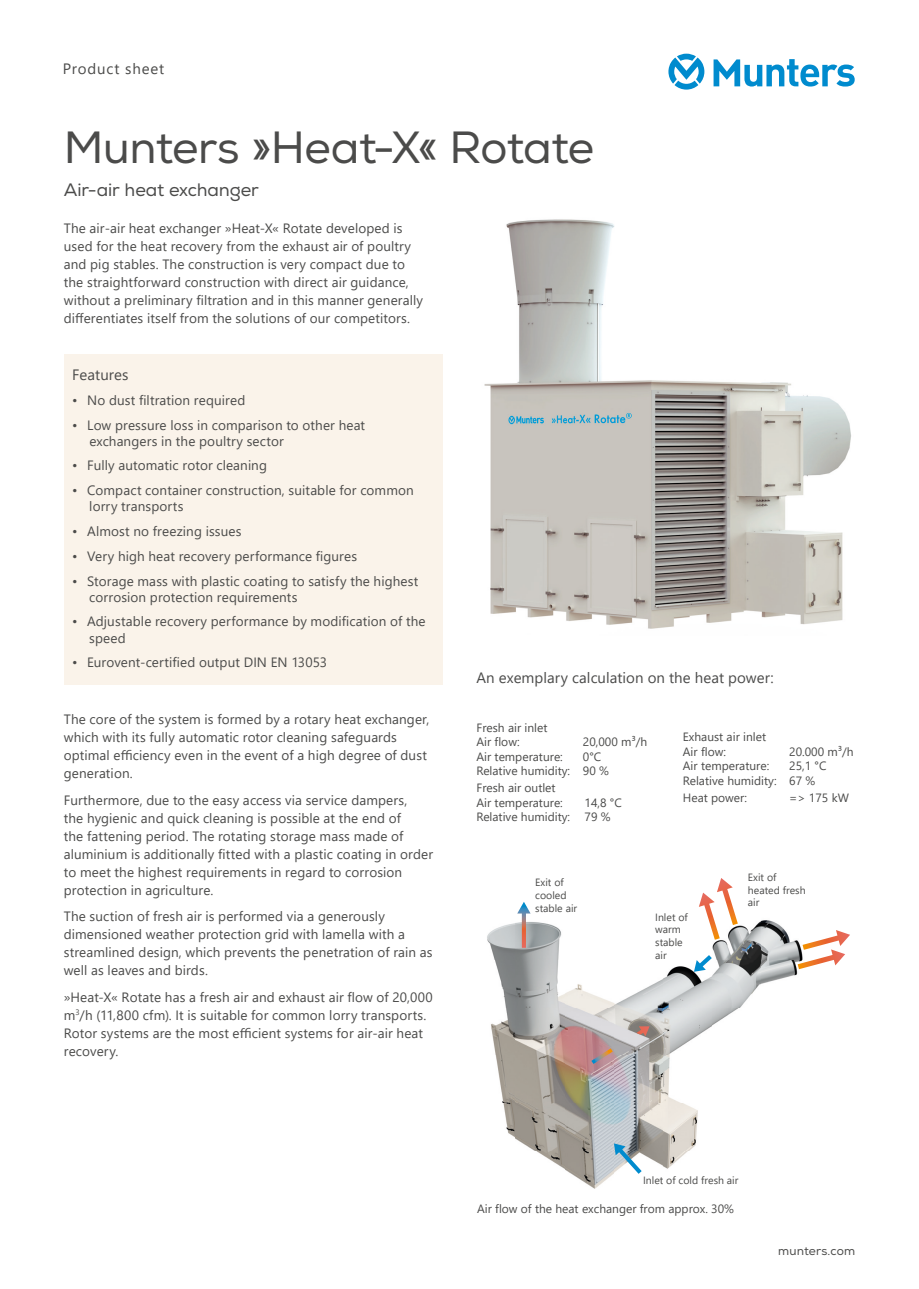
<style>
.page{position:relative;width:919px;height:1289px;background:#fff}
.page>*{position:absolute;margin:0;border:0;box-sizing:border-box;transform-origin:0 0}
.t1{font:45px "Nexa";letter-spacing:-.02em;color:#4b4b4a}
.t2{font:18px "Nexa";letter-spacing:-.005em;color:#4b4b4a}
.t3{font:15px "Segoe UI";letter-spacing:.005em;color:#4b4b4a}
.t4{font:15px "Segoe UI";letter-spacing:.06em;color:#4b4b4a}
.t5{font:13.5px/18px "Segoe UI";letter-spacing:.01em;color:#4b4b4a}
.t6{font:12px/14.4px "Segoe UI";color:#4b4b4a}
.t7{font:12px "Nexa";letter-spacing:.01em;color:#4b4b4a}
.t8{font:10.5px/12.6px "Segoe UI";color:#4b4b4a}
</style>
<div class="page">
<svg style="left:668px;top:54px;width:186px;height:36px"></svg>
<div style="left:64px;top:353px;width:378px;height:331px;background:#faf3ea"></div>
<img style="left:484px;top:219px;width:367px;height:410px">
<img style="left:487px;top:913px;width:313px;height:276px">
<svg style="left:694px;top:955px;width:17px;height:16px"></svg>
<svg style="left:517px;top:902px;width:13px;height:45px"></svg>
<svg style="left:614px;top:1143px;width:27px;height:30px"></svg>
<svg style="left:797px;top:930px;width:53px;height:39px"></svg>
<svg style="left:698px;top:878px;width:39px;height:61px"></svg>
<svg style="left:591px;top:1048px;width:21px;height:15px"></svg>
<svg style="left:636px;top:1026px;width:13px;height:10px"></svg>
<p class="t4" style="left:63px;top:54px;width:103px">Product sheet</p>
<h1 class="t1" style="left:64px;top:121px;width:532px">Munters »Heat-X« Rotate</h1>
<h2 class="t2" style="left:64px;top:178px;width:197px">Air-air heat exchanger</h2>
<p class="t5" style="left:64px;top:218px;width:361px">The air-air heat exchanger »Heat-X« Rotate developed is used for the heat recovery from the exhaust air of poultry and pig stables. The construction is very compact due to the straightforward construction with direct air guidance, without a preliminary filtration and in this manner generally differentiates itself from the solutions of our competitors.</p>
<p class="t3" style="left:72px;top:360px;width:58px">Features</p>
<p class="t5" style="left:72px;top:390px;width:174px">• No dust filtration required</p>
<p class="t5" style="left:89px;top:415px;width:277px;line-height:16.2px;text-indent:-17px">• Low pressure loss in comparison to other heat exchangers in the poultry sector</p>
<p class="t5" style="left:72px;top:455px;width:196px">• Fully automatic rotor cleaning</p>
<p class="t5" style="left:89px;top:481px;width:326px;line-height:16.2px;text-indent:-17px">• Compact container construction, suitable for common lorry transports</p>
<p class="t5" style="left:72px;top:521px;width:171px">• Almost no freezing issues</p>
<p class="t5" style="left:72px;top:546px;width:286px">• Very high heat recovery performance figures</p>
<p class="t5" style="left:89px;top:571px;width:330px;line-height:16.2px;text-indent:-17px">• Storage mass with plastic coating to satisfy the highest corrosion protection requirements</p>
<p class="t5" style="left:89px;top:612px;width:338px;line-height:16.2px;text-indent:-17px">• Adjustable recovery performance by modification of the speed</p>
<p class="t5" style="left:72px;top:652px;width:256px">• Eurovent-certified output DIN EN 13053</p>
<p class="t5" style="left:64px;top:709px;width:367px">The core of the system is formed by a rotary heat exchanger, which with its fully automatic rotor cleaning safeguards optimal efficiency even in the event of a high degree of dust generation.</p>
<p class="t5" style="left:64px;top:789px;width:371px">Furthermore, due to the easy access via service dampers,<br>the hygienic and quick cleaning is possible at the end of<br>the fattening period. The rotating storage mass made of aluminium is additionally fitted with a plastic coating in order to meet the highest requirements in regard to corrosion protection in agriculture.</p>
<p class="t5" style="left:64px;top:906px;width:370px">The suction of fresh air is performed via a generously dimensioned weather protection grid with lamella with a streamlined design, which prevents the penetration of rain as well as leaves and birds.</p>
<p class="t5" style="left:64px;top:986px;width:370px">»Heat-X« Rotate has a fresh air and exhaust air flow of 20,000 m<sup>3</sup>/h (11,800 cfm). It is suitable for common lorry transports.<br>Rotor systems are the most efficient systems for air-air heat recovery.</p>
<p class="t3" style="left:476px;top:663px;width:298px">An exemplary calculation on the heat power:</p>
<p class="t6" style="left:476px;top:719px;width:72px">Fresh air inlet<br>Air flow:</p>
<p class="t6" style="left:583px;top:733px;width:66px">20,000 m³/h</p>
<p class="t6" style="left:476px;top:748px;width:88px">Air temperature:</p>
<p class="t6" style="left:476px;top:748px;width:134px;text-indent:106px">0°C<br>Relative humidity: 90 %</p>
<p class="t6" style="left:476px;top:779px;width:88px">Fresh air outlet<br>Air temperature:</p>
<p class="t6" style="left:476px;top:794px;width:147px;text-indent:108px">14,8 °C<br>Relative humidity: 79 %</p>
<p class="t6" style="left:682px;top:728px;width:85px">Exhaust air inlet<br>Air flow:</p>
<p class="t6" style="left:789px;top:743px;width:66px">20.000 m³/h</p>
<p class="t6" style="left:682px;top:757px;width:88px">Air temperature:</p>
<p class="t6" style="left:682px;top:757px;width:145px;text-indent:106px">25,1 °C<br>Relative humidity: 67 %</p>
<p class="t6" style="left:682px;top:789px;width:66px">Heat power:</p>
<p class="t6" style="left:789px;top:789px;width:61px">=&gt; 175 kW</p>
<p class="t8" style="left:535px;top:875px;width:43px">Exit of cooled stable air</p>
<p class="t8" style="left:655px;top:909px;width:34px">Inlet of warm stable air</p>
<p class="t8" style="left:747px;top:870px;width:59px">Exit of heated fresh air</p>
<p class="t8" style="left:643px;top:1172px;width:97px">Inlet of cold fresh air</p>
<p class="t6" style="left:477px;top:1200px;width:258px">Air flow of the heat exchanger from approx. 30%</p>
<p class="t7" style="left:778px;top:1243px;width:78px">munters.com</p>
</div>
